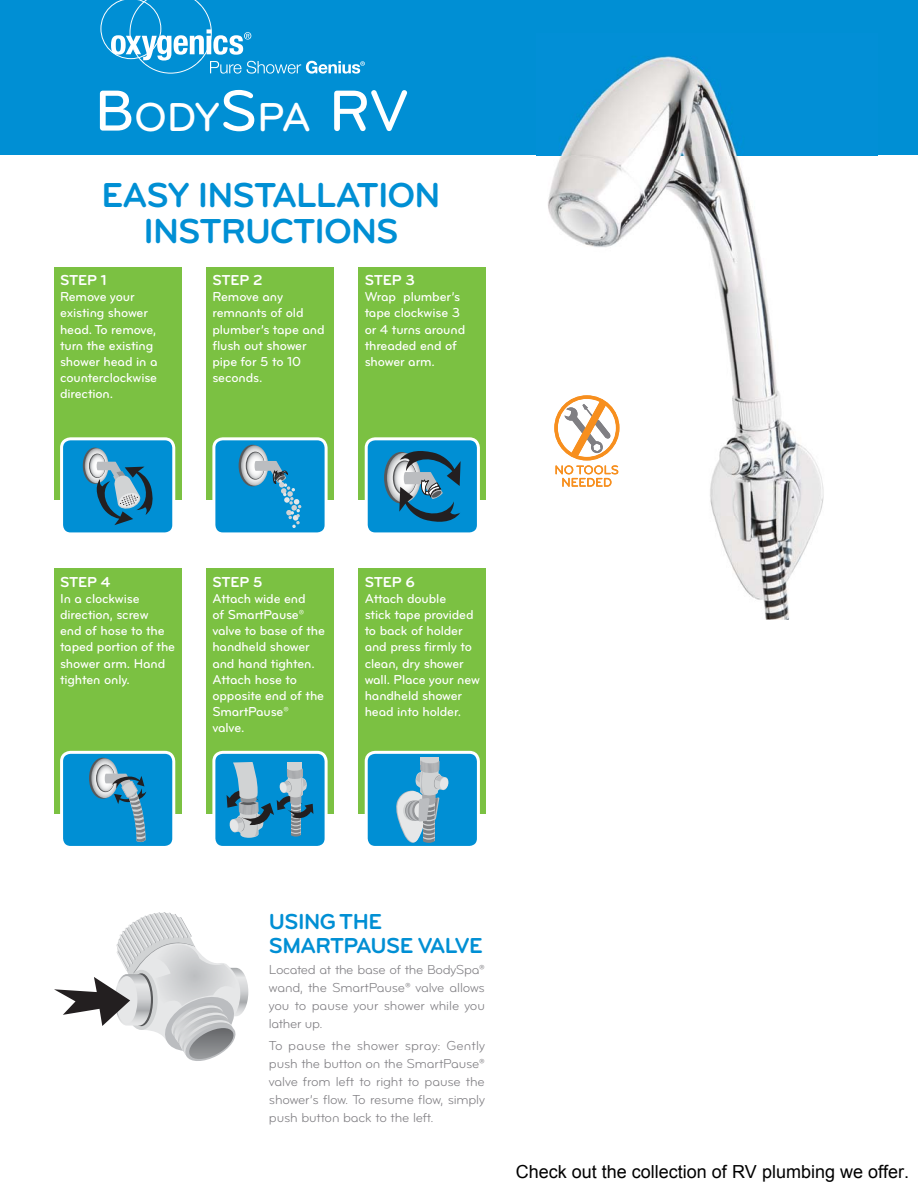
<style>
.page{position:relative;width:918px;height:1188px;background:#fff}
.page>*{position:absolute;margin:0;border:0;box-sizing:border-box;transform-origin:0 0}
.t1{font:42px "Bryant Medium Alternate";color:#fff}
.t2{font:36px/36px "Bryant Bold Alternate";letter-spacing:-.025em;color:#008fd4;text-align:center}
.t3{font:22.5px/24px "Bryant Bold Alternate";letter-spacing:-.025em;color:#008fd4}
.t4{font:18px "Arial";color:#000}
.t5{font:15px "Bryant Bold Alternate";letter-spacing:-.015em;color:#fff}
.t6{font:13.5px/16.2px "Bryant Medium Alternate";letter-spacing:-.01em;color:#fff}
.t7{font:13.5px/18px "Bryant Regular Alternate";letter-spacing:-.015em;color:#807f83;text-align:justify}
.s1{font-size:60px}
</style>
<div class="page">
<div style="left:0;top:0;width:918px;height:155px;background:#008fd4"></div>
<svg style="left:100px;top:0;width:265px;height:74px"></svg>
<div style="left:54px;top:268px;width:127px;height:232px;background:#7bc142"></div>
<div style="left:206px;top:268px;width:128px;height:232px;background:#7bc142"></div>
<div style="left:359px;top:268px;width:127px;height:232px;background:#7bc142"></div>
<div style="left:54px;top:568px;width:127px;height:246px;background:#7bc142"></div>
<div style="left:206px;top:568px;width:128px;height:246px;background:#7bc142"></div>
<div style="left:359px;top:568px;width:127px;height:246px;background:#7bc142"></div>
<div style="left:62px;top:439px;width:112px;height:95px;background:#008fd4;border-radius:9px"></div>
<div style="left:60px;top:437px;width:115px;height:98px;border:3px solid #fff;border-radius:9px"></div>
<div style="left:62px;top:752px;width:112px;height:95px;background:#008fd4;border-radius:9px"></div>
<div style="left:60px;top:751px;width:115px;height:98px;border:3px solid #fff;border-radius:9px"></div>
<div style="left:214px;top:439px;width:112px;height:95px;background:#008fd4;border-radius:9px"></div>
<div style="left:212px;top:437px;width:116px;height:98px;border:3px solid #fff;border-radius:9px"></div>
<div style="left:214px;top:752px;width:112px;height:95px;background:#008fd4;border-radius:9px"></div>
<div style="left:212px;top:751px;width:116px;height:98px;border:3px solid #fff;border-radius:9px"></div>
<div style="left:366px;top:439px;width:112px;height:95px;background:#008fd4;border-radius:9px"></div>
<div style="left:365px;top:437px;width:115px;height:98px;border:3px solid #fff;border-radius:9px"></div>
<div style="left:366px;top:752px;width:112px;height:95px;background:#008fd4;border-radius:9px"></div>
<div style="left:365px;top:751px;width:115px;height:98px;border:3px solid #fff;border-radius:9px"></div>
<svg style="left:227px;top:762px;width:86px;height:76px"></svg>
<svg style="left:83px;top:448px;width:23px;height:35px"></svg>
<div style="left:83px;top:448px;width:24px;height:36px;border:1px solid #58595b;border-radius:50%"></div>
<svg style="left:85px;top:448px;width:24px;height:35px"></svg>
<div style="left:89px;top:454px;width:17px;height:24px;border:1px solid #58595b;border-radius:50%"></div>
<svg style="left:90px;top:454px;width:15px;height:23px"></svg>
<svg style="left:93px;top:462px;width:60px;height:63px"></svg>
<svg style="left:239px;top:445px;width:27px;height:41px"></svg>
<div style="left:239px;top:445px;width:27px;height:41px;border:1px solid #58595b;border-radius:50%"></div>
<svg style="left:241px;top:445px;width:27px;height:41px"></svg>
<div style="left:246px;top:452px;width:19px;height:28px;border:1px solid #58595b;border-radius:50%"></div>
<svg style="left:247px;top:452px;width:18px;height:27px"></svg>
<svg style="left:255px;top:461px;width:47px;height:67px"></svg>
<svg style="left:385px;top:453px;width:33px;height:50px"></svg>
<div style="left:384px;top:452px;width:34px;height:52px;border:2px solid #58595b;border-radius:50%"></div>
<svg style="left:387px;top:453px;width:34px;height:50px"></svg>
<div style="left:393px;top:461px;width:24px;height:34px;border:2px solid #58595b;border-radius:50%"></div>
<svg style="left:394px;top:461px;width:22px;height:33px"></svg>
<svg style="left:399px;top:451px;width:62px;height:71px"></svg>
<div style="left:90px;top:758px;width:26px;height:40px;background:#58595b;border-radius:50%"></div>
<div style="left:89px;top:758px;width:27px;height:41px;border:1px solid #58595b;border-radius:50%"></div>
<svg style="left:91px;top:758px;width:27px;height:40px"></svg>
<div style="left:96px;top:764px;width:19px;height:28px;border:1px solid #58595b;border-radius:50%"></div>
<svg style="left:97px;top:765px;width:18px;height:26px"></svg>
<svg style="left:105px;top:774px;width:41px;height:68px"></svg>
<div style="left:421px;top:757px;width:18px;height:7px;background:#d1d3d4"></div>
<svg style="left:391px;top:761px;width:58px;height:85px"></svg>
<svg style="left:54px;top:912px;width:195px;height:149px"></svg>
<img style="left:537px;top:56px;width:341px;height:564px">
<svg style="left:554px;top:395px;width:66px;height:92px"></svg>
<img style="left:607px;top:420px;width:4px;height:19px">
<img style="left:571px;top:401px;width:36px;height:56px">
<img style="left:562px;top:478px;width:50px;height:9px">
<img style="left:555px;top:465px;width:63px;height:10px">
<h1 class="t1" style="left:94px;top:92px;width:316px"><span class="s1">B</span>ODY<span class="s1">S</span>PA <span class="s1">RV</span></h1>
<h2 class="t2" style="left:102px;top:177px;width:340px">EASY INSTALLATION<br>INSTRUCTIONS</h2>
<p class="t5" style="left:60px;top:271px;width:48px">STEP 1</p>
<p class="t6" style="left:60px;top:290px;width:99px">Remove your existing shower head. To remove, turn the existing shower head in a counterclockwise direction.</p>
<p class="t5" style="left:212px;top:271px;width:52px">STEP 2</p>
<p class="t6" style="left:212px;top:290px;width:114px">Remove any remnants of old plumber’s tape and flush out shower pipe for 5 to 10 seconds.</p>
<p class="t5" style="left:365px;top:271px;width:52px">STEP 3</p>
<p class="t6" style="left:365px;top:290px;width:102px">Wrap plumber’s tape clockwise 3 or 4 turns around threaded end of shower arm.</p>
<p class="t5" style="left:60px;top:573px;width:52px">STEP 4</p>
<p class="t6" style="left:60px;top:592px;width:117px">In a clockwise direction, screw<br>end of hose to the taped portion of the shower arm. Hand tighten only.</p>
<p class="t5" style="left:212px;top:573px;width:52px">STEP 5</p>
<p class="t6" style="left:212px;top:592px;width:114px">Attach wide end<br>of SmartPause® valve to base of the handheld shower and hand tighten.<br>Attach hose to opposite end of the<br>SmartPause®<br>valve.</p>
<p class="t5" style="left:365px;top:573px;width:52px">STEP 6</p>
<p class="t6" style="left:365px;top:592px;width:117px">Attach double<br>stick tape provided to back of holder and press firmly to clean, dry shower wall. Place your new handheld shower head into holder.</p>
<h3 class="t3" style="left:269px;top:909px;width:215px">USING THE<br>SMARTPAUSE VALVE</h3>
<p class="t7" style="left:269px;top:962px;width:218px">Located at the base of the BodySpa® wand, the SmartPause® valve allows you to pause your shower while you lather up.</p>
<p class="t7" style="left:269px;top:1038px;width:218px">To pause the shower spray: Gently push the button on the SmartPause® valve from left to right to pause the shower’s flow. To resume flow, simply push button back to the left.</p>
<h3 class="t4" style="left:516px;top:1159px;width:395px">Check out the collection of RV plumbing we offer.</h3>
</div>
